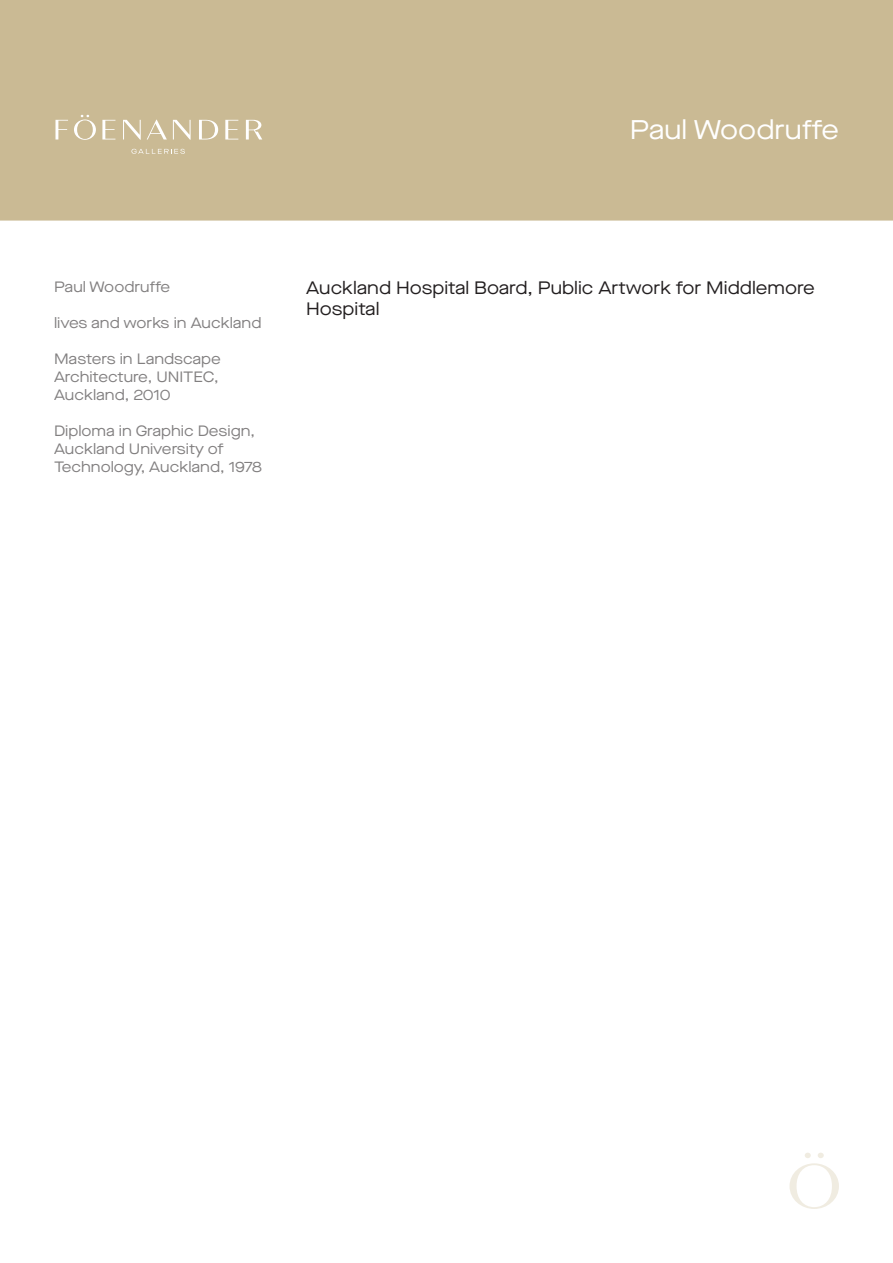
<style>
.page{position:relative;width:893px;height:1263px;background:#fff}
.page>*{position:absolute;margin:0;border:0;box-sizing:border-box;transform-origin:0 0}
.t1{font:expanded 27px "Maison Neue";color:#fff}
.t2{font:expanded 18px/21.6px "Maison Neue";color:#231f20}
.t3{font:expanded 15px/18px "Maison Neue";color:#231f20}
</style>
<div class="page">
<svg style="left:789px;top:1153px;width:50px;height:56px"></svg>
<div style="left:0;top:0;width:893px;height:221px;background:#caba94"></div>
<svg style="left:131px;top:149px;width:54px;height:5px"></svg>
<svg style="left:55px;top:120px;width:13px;height:19px"></svg>
<svg style="left:102px;top:120px;width:13px;height:19px"></svg>
<svg style="left:123px;top:120px;width:18px;height:20px"></svg>
<svg style="left:147px;top:120px;width:20px;height:19px"></svg>
<svg style="left:199px;top:120px;width:19px;height:19px"></svg>
<svg style="left:246px;top:120px;width:16px;height:19px"></svg>
<svg style="left:74px;top:115px;width:22px;height:25px"></svg>
<svg style="left:173px;top:120px;width:18px;height:20px"></svg>
<svg style="left:225px;top:120px;width:13px;height:19px"></svg>
<h1 class="t1" style="left:630px;top:111px;width:211px">Paul Woodruffe</h1>
<p class="t3" style="left:54px;top:277px;width:118px">Paul Woodruffe</p>
<p class="t3" style="left:54px;top:313px;width:209px">lives and works in Auckland</p>
<p class="t3" style="left:54px;top:349px;width:168px">Masters in Landscape<br>Architecture, UNITEC,<br>Auckland, 2010</p>
<p class="t3" style="left:54px;top:421px;width:209px">Diploma in Graphic Design,<br>Auckland University of<br>Technology, Auckland, 1978</p>
<p class="t2" style="left:306px;top:277px;width:510px">Auckland Hospital Board, Public Artwork for Middlemore<br>Hospital</p>
</div>
